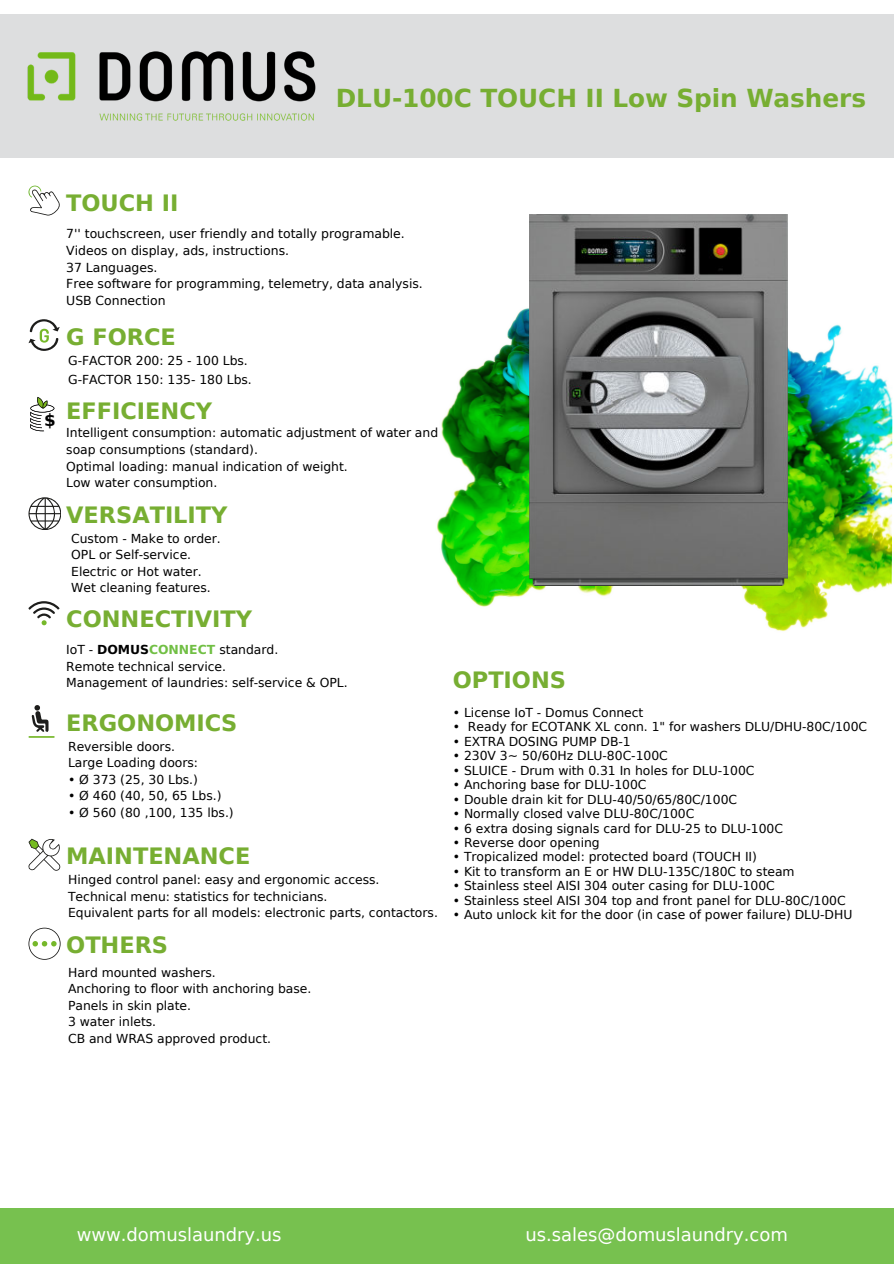
<style>
.page{position:relative;width:894px;height:1264px;background:#fff}
.page>*{position:absolute;margin:0;border:0;box-sizing:border-box;transform-origin:0 0}
.t1{font:700 24.75px "DejaVu Sans";letter-spacing:-.005em;color:#77ae32}
.t2{font:700 22.5px "DejaVu Sans";letter-spacing:-.005em;color:#77ae32}
.t3{font:18px "DejaVu Sans";color:#fff}
.t4{font:700 16.8px "DejaVu Sans";color:#000}
.t5{font:12.45px "DejaVu Sans";color:#000}
.t6{font:12.3px "DejaVu Sans";color:#000}
.s1{font-weight:700}
.s2{font-weight:700;color:#71bf44}
</style>
<div class="page">
<img style="left:437px;top:257px;width:456px;height:374px">
<div style="left:0;top:14px;width:893px;height:143px;background:#dddedf"></div>
<img style="left:27px;top:51px;width:289px;height:70px">
<svg style="left:28px;top:497px;width:33px;height:33px"></svg>
<svg style="left:28px;top:838px;width:32px;height:32px"></svg>
<svg style="left:28px;top:186px;width:32px;height:29px"></svg>
<svg style="left:28px;top:705px;width:27px;height:32px"></svg>
<svg style="left:28px;top:319px;width:32px;height:32px"></svg>
<svg style="left:28px;top:601px;width:31px;height:24px"></svg>
<svg style="left:28px;top:927px;width:33px;height:32px"></svg>
<div style="left:0;top:1208px;width:893px;height:55px;background:#77c14f"></div>
<img style="left:529px;top:214px;width:258px;height:372px">
<svg style="left:30px;top:397px;width:24px;height:34px"></svg>
<div style="left:43px;top:414px;width:18px;height:15px;background:#fff"></div>
<p class="t1" style="left:336px;top:84px;width:531px">DLU-100C TOUCH II Low Spin Washers</p>
<h3 class="t4" style="left:44px;top:410px;width:13px">$</h3>
<p class="t2" style="left:66px;top:190px;width:114px">TOUCH II</p>
<p class="t5" style="left:66px;top:227px;width:340px">7'' touchscreen, user friendly and totally programable.</p>
<p class="t5" style="left:66px;top:243px;width:224px">Videos on display, ads, instructions.</p>
<p class="t5" style="left:66px;top:260px;width:93px">37 Languages.</p>
<p class="t5" style="left:66px;top:276px;width:358px">Free software for programming, telemetry, data analysis.</p>
<p class="t5" style="left:66px;top:293px;width:101px">USB Connection</p>
<p class="t2" style="left:66px;top:324px;width:111px">G FORCE</p>
<h1 class="t6" style="left:68px;top:354px;width:181px">G-FACTOR 200: 25 - 100 Lbs.</h1>
<p class="t6" style="left:68px;top:372px;width:185px">G-FACTOR 150: 135- 180 Lbs.</p>
<p class="t2" style="left:66px;top:398px;width:147px">EFFICIENCY</p>
<p class="t6" style="left:66px;top:426px;width:373px">Intelligent consumption: automatic adjustment of water and</p>
<p class="t6" style="left:66px;top:442px;width:193px">soap consumptions (standard).</p>
<p class="t6" style="left:66px;top:459px;width:283px">Optimal loading: manual indication of weight.</p>
<p class="t6" style="left:66px;top:475px;width:152px">Low water consumption.</p>
<p class="t2" style="left:66px;top:502px;width:163px">VERSATILITY</p>
<p class="t6" style="left:71px;top:531px;width:151px">Custom - Make to order.</p>
<p class="t6" style="left:71px;top:548px;width:121px">OPL or Self-service.</p>
<p class="t6" style="left:71px;top:564px;width:132px">Electric or Hot water.</p>
<p class="t6" style="left:71px;top:581px;width:141px">Wet cleaning features.</p>
<p class="t2" style="left:66px;top:606px;width:187px">CONNECTIVITY</p>
<p class="t6" style="left:66px;top:642px;width:213px">IoT - <span class="s1">DOMUS</span><span class="s2">CONNECT</span> standard.</p>
<p class="t6" style="left:66px;top:659px;width:161px">Remote technical service.</p>
<h1 class="t6" style="left:66px;top:675px;width:283px">Management of laundries: self-service &amp; OPL.</h1>
<p class="t2" style="left:66px;top:709px;width:173px">ERGONOMICS</p>
<p class="t6" style="left:68px;top:739px;width:108px">Reversible doors.</p>
<p class="t6" style="left:68px;top:755px;width:131px">Large Loading doors:</p>
<p class="t6" style="left:68px;top:772px;width:131px">• Ø 373 (25, 30 Lbs.)</p>
<p class="t6" style="left:68px;top:788px;width:155px">• Ø 460 (40, 50, 65 Lbs.)</p>
<p class="t6" style="left:68px;top:805px;width:167px">• Ø 560 (80 ,100, 135 lbs.)</p>
<h1 class="t2" style="left:66px;top:843px;width:186px">MAINTENANCE</h1>
<p class="t6" style="left:68px;top:872px;width:313px">Hinged control panel: easy and ergonomic access.</p>
<h1 class="t6" style="left:68px;top:889px;width:261px">Technical menu: statistics for technicians.</h1>
<p class="t6" style="left:68px;top:905px;width:371px">Equivalent parts for all models: electronic parts, contactors.</p>
<p class="t2" style="left:66px;top:932px;width:103px">OTHERS</p>
<p class="t6" style="left:68px;top:965px;width:149px">Hard mounted washers.</p>
<p class="t6" style="left:68px;top:981px;width:245px">Anchoring to floor with anchoring base.</p>
<p class="t6" style="left:68px;top:998px;width:124px">Panels in skin plate.</p>
<p class="t6" style="left:68px;top:1014px;width:90px">3 water inlets.</p>
<h3 class="t6" style="left:68px;top:1031px;width:204px">CB and WRAS approved product.</h3>
<p class="t2" style="left:453px;top:667px;width:115px">OPTIONS</p>
<p class="t6" style="left:453px;top:705px;width:192px">• License IoT - Domus Connect</p>
<p class="t6" style="left:453px;top:720px;width:415px">• Ready for ECOTANK XL conn. 1" for washers DLU/DHU-80C/100C</p>
<h1 class="t6" style="left:453px;top:734px;width:179px">• EXTRA DOSING PUMP DB-1</h1>
<h1 class="t6" style="left:453px;top:749px;width:216px">• 230V 3~ 50/60Hz DLU-80C-100C</h1>
<p class="t6" style="left:453px;top:763px;width:303px">• SLUICE - Drum with 0.31 In holes for DLU-100C</p>
<p class="t6" style="left:453px;top:777px;width:195px">• Anchoring base for DLU-100C</p>
<p class="t6" style="left:453px;top:792px;width:286px">• Double drain kit for DLU-40/50/65/80C/100C</p>
<p class="t6" style="left:453px;top:806px;width:243px">• Normally closed valve DLU-80C/100C</p>
<p class="t6" style="left:453px;top:821px;width:331px">• 6 extra dosing signals card for DLU-25 to DLU-100C</p>
<h1 class="t6" style="left:453px;top:835px;width:148px">• Reverse door opening</h1>
<p class="t6" style="left:453px;top:850px;width:305px">• Tropicalized model: protected board (TOUCH II)</p>
<p class="t6" style="left:453px;top:864px;width:343px">• Kit to transform an E or HW DLU-135C/180C to steam</p>
<p class="t6" style="left:453px;top:878px;width:323px">• Stainless steel AISI 304 outer casing for DLU-100C</p>
<h1 class="t6" style="left:453px;top:893px;width:394px">• Stainless steel AISI 304 top and front panel for DLU-80C/100C</h1>
<p class="t6" style="left:453px;top:907px;width:401px">• Auto unlock kit for the door (in case of power failure) DLU-DHU</p>
<p class="t3" style="left:77px;top:1224px;width:206px">www.domuslaundry.us</p>
<p class="t3" style="left:525px;top:1224px;width:264px">us.sales@domuslaundry.com</p>
</div>
